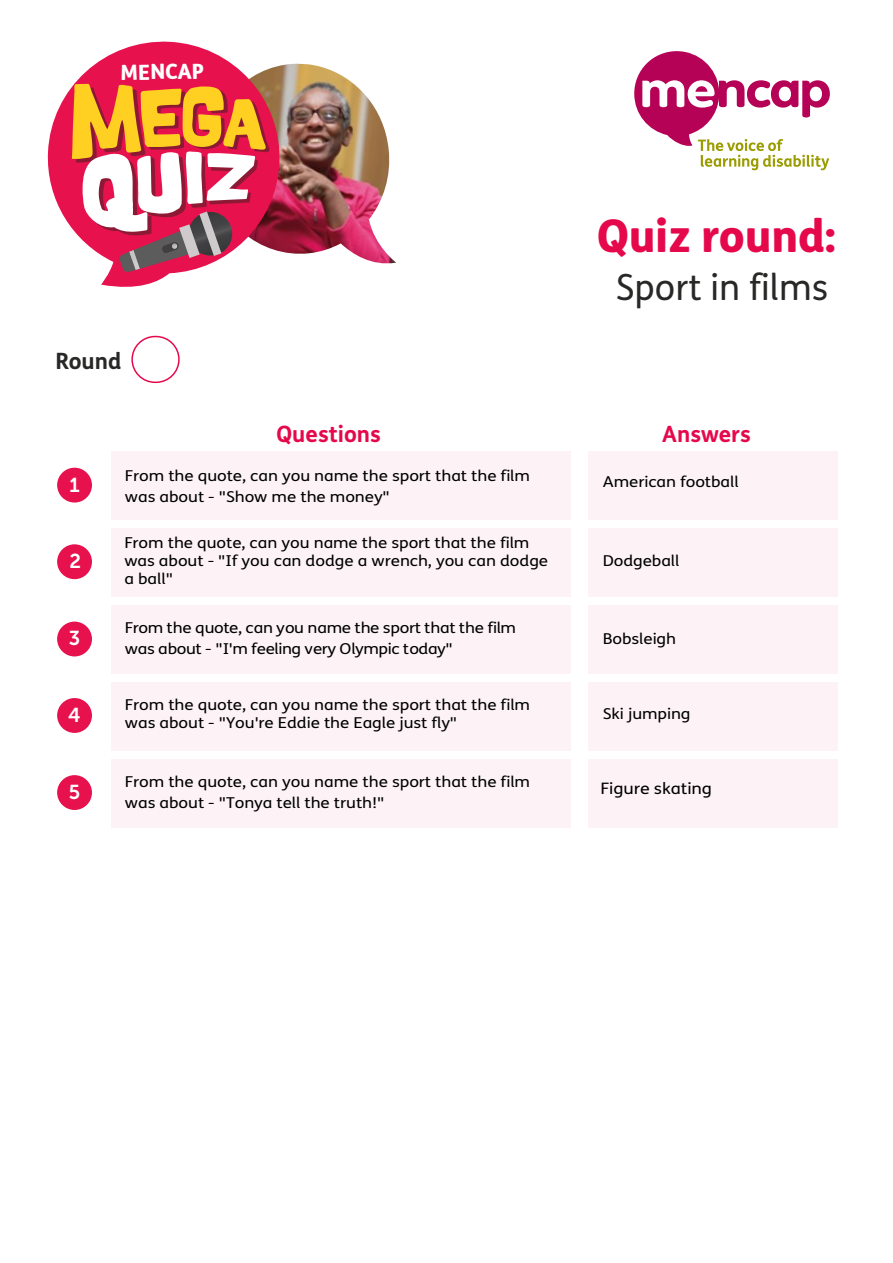
<style>
.page{position:relative;width:893px;height:1263px;background:#fff}
.page>*{position:absolute;margin:0;border:0;box-sizing:border-box;transform-origin:0 0}
.t1{font:800 45px "FS Mencap";letter-spacing:-.005em;color:#e5094c}
.t2{font:36px "FS Mencap";color:#282827}
.t3{font:700 22.5px "FS Mencap";color:#e5094c}
.t4{font:700 22.5px "FS Mencap";color:#282827}
.t5{font:800 21px "FS Mencap";color:#fff}
.t6{font:20.1px "Museo Sans 700";color:#fff}
.t7{font:15.75px "FS Mencap";letter-spacing:-.005em;color:#000;scale:1.14 1}
.t8{font:15px/18px "FS Mencap";letter-spacing:-.005em;color:#000;scale:1.14 1}
.t9{font:15px/21px "FS Mencap";letter-spacing:-.025em;color:#000;scale:1.14 1}
</style>
<div class="page">
<img style="left:282px;top:64px;width:114px;height:200px">
<div style="left:111px;top:451px;width:459px;height:68px;background:#fdf3f6"></div>
<div style="left:111px;top:528px;width:459px;height:68px;background:#fdf3f6"></div>
<div style="left:111px;top:605px;width:459px;height:68px;background:#fdf3f6"></div>
<div style="left:111px;top:682px;width:459px;height:68px;background:#fdf3f6"></div>
<div style="left:111px;top:759px;width:459px;height:68px;background:#fdf3f6"></div>
<div style="left:588px;top:451px;width:250px;height:68px;background:#fdf3f6"></div>
<div style="left:588px;top:528px;width:250px;height:68px;background:#fdf3f6"></div>
<div style="left:588px;top:605px;width:250px;height:68px;background:#fdf3f6"></div>
<div style="left:588px;top:682px;width:250px;height:68px;background:#fdf3f6"></div>
<div style="left:588px;top:759px;width:250px;height:68px;background:#fdf3f6"></div>
<svg style="left:634px;top:51px;width:196px;height:119px"></svg>
<svg style="left:47px;top:41px;width:235px;height:246px"></svg>
<div style="left:131px;top:336px;width:49px;height:47px;border:2px solid #e5094c;border-radius:23px"></div>
<div style="left:57px;top:468px;width:35px;height:35px;background:#e6114d;border-radius:50%"></div>
<div style="left:57px;top:544px;width:35px;height:35px;background:#e6114d;border-radius:50%"></div>
<div style="left:57px;top:622px;width:35px;height:34px;background:#e6114d;border-radius:50%"></div>
<div style="left:57px;top:698px;width:35px;height:35px;background:#e6114d;border-radius:50%"></div>
<div style="left:57px;top:775px;width:35px;height:35px;background:#e6114d;border-radius:50%"></div>
<svg style="left:72px;top:84px;width:197px;height:190px"></svg>
<h3 class="t5" style="left:120px;top:59px;width:85px;rotate:-1deg">MENCAP</h3>
<h3 class="t4" style="left:55px;top:347px;width:67px">Round</h3>
<h1 class="t1" style="left:597px;top:208px;width:240px">Quiz round:</h1>
<h2 class="t2" style="left:616px;top:266px;width:214px">Sport in films</h2>
<h3 class="t6" style="left:69px;top:473px;width:12px">1</h3>
<h3 class="t6" style="left:69px;top:550px;width:13px">2</h3>
<h3 class="t3" style="left:277px;top:420px;width:106px">Questions</h3>
<h3 class="t3" style="left:662px;top:420px;width:90px">Answers</h3>
<p class="t8" style="left:125px;top:465px;width:357px;line-height:21px">From the quote, can you name the sport that the film was about - "Show me the money"</p>
<p class="t8" style="left:124px;top:534px;width:373px">From the quote, can you name the sport that the film was about - "If you can dodge a wrench, you can dodge a ball"</p>
<p class="t8" style="left:603px;top:473px;width:121px">American football</p>
<p class="t8" style="left:603px;top:552px;width:69px">Dodgeball</p>
<h3 class="t6" style="left:69px;top:627px;width:13px">3</h3>
<p class="t9" style="left:125px;top:618px;width:345px">From the quote, can you name the sport that the film was about - "I'm feeling very Olympic today"</p>
<p class="t8" style="left:603px;top:630px;width:66px">Bobsleigh</p>
<h3 class="t6" style="left:68px;top:704px;width:14px">4</h3>
<p class="t8" style="left:125px;top:696px;width:357px">From the quote, can you name the sport that the film was about - "You're Eddie the Eagle just fly"</p>
<p class="t8" style="left:603px;top:705px;width:78px">Ski jumping</p>
<h3 class="t6" style="left:69px;top:781px;width:13px">5</h3>
<p class="t8" style="left:125px;top:772px;width:357px;line-height:21px">From the quote, can you name the sport that the film was about - "Tonya tell the truth!"</p>
<p class="t7" style="left:601px;top:779px;width:99px">Figure skating</p>
</div>
